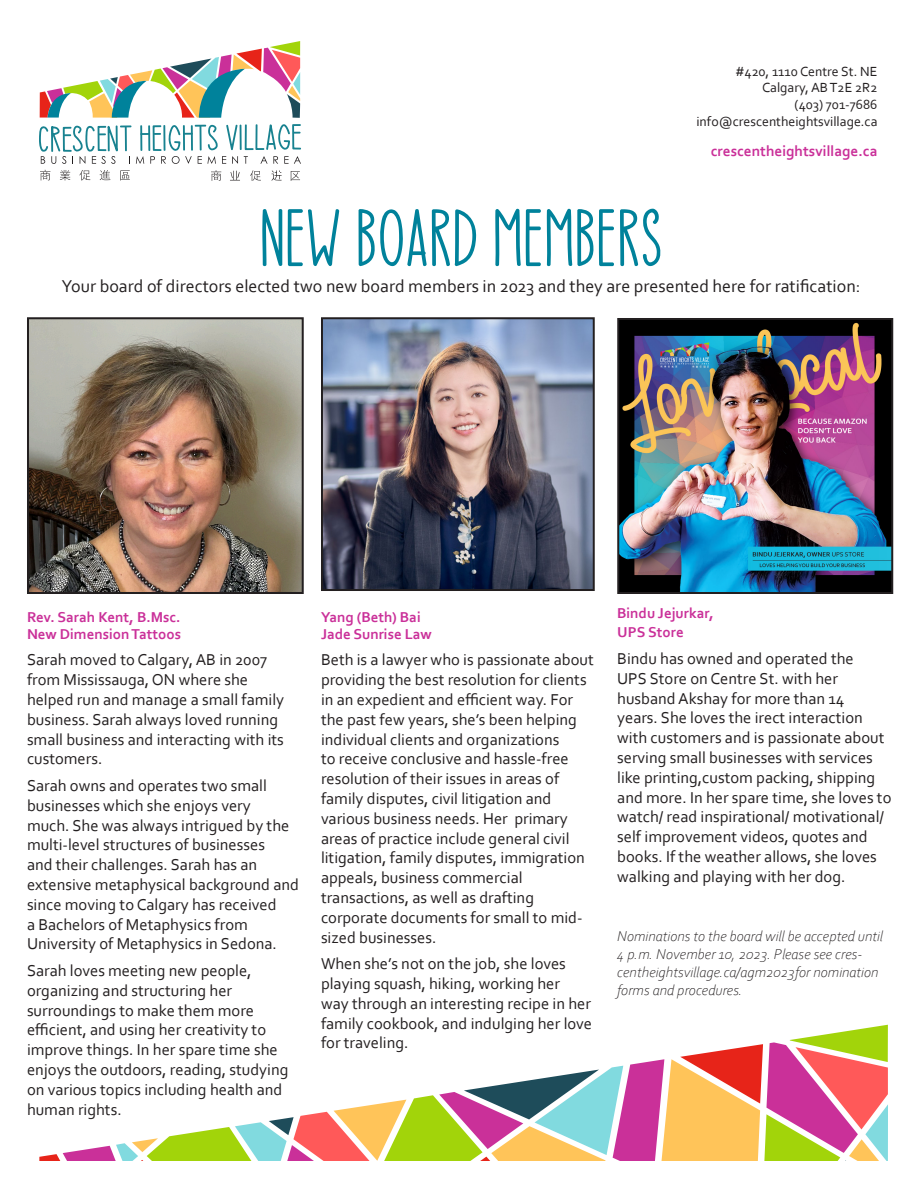
<style>
.page{position:relative;width:918px;height:1188px;background:#fff}
.page>*{position:absolute;margin:0;border:0;box-sizing:border-box;transform-origin:0 0}
.t1{font:81px "Sweet Summer";color:#00829b}
.t2{font:18px "Corbel";color:#231f20}
.t3{font:16.5px/19.8px "Corbel";color:#231f20}
.t4{font:700 15.3px "Corbel";color:#ca3099}
.t5{font:italic 300 15px/18px "Corbel";color:#231f20}
.t6{font:700 15px/16.5px "Corbel";color:#ca3099}
.t7{font:13.8px "Corbel";color:#231f20}
</style>
<div class="page">
<svg style="left:39px;top:1025px;width:849px;height:136px"></svg>
<svg style="left:39px;top:124px;width:262px;height:40px"></svg>
<svg style="left:40px;top:41px;width:260px;height:77px"></svg>
<svg style="left:40px;top:170px;width:10px;height:10px"></svg>
<svg style="left:60px;top:170px;width:10px;height:10px"></svg>
<svg style="left:79px;top:170px;width:11px;height:10px"></svg>
<svg style="left:100px;top:170px;width:11px;height:10px"></svg>
<svg style="left:120px;top:170px;width:10px;height:10px"></svg>
<svg style="left:211px;top:170px;width:10px;height:11px"></svg>
<svg style="left:291px;top:171px;width:9px;height:10px"></svg>
<svg style="left:230px;top:170px;width:52px;height:11px"></svg>
<img style="left:620px;top:321px;width:270px;height:270px">
<div style="left:617px;top:318px;width:276px;height:276px;border:2px solid #231f20"></div>
<img style="left:324px;top:320px;width:268px;height:268px">
<div style="left:321px;top:317px;width:274px;height:274px;border:2px solid #231f20"></div>
<img style="left:30px;top:320px;width:271px;height:271px">
<div style="left:27px;top:317px;width:277px;height:277px;border:2px solid #231f20"></div>
<p class="t7" style="left:735px;top:63px;width:144px">#420, 1110 Centre St. NE</p>
<p class="t7" style="left:762px;top:79px;width:117px">Calgary, AB T2E 2R2</p>
<p class="t7" style="left:795px;top:96px;width:84px">(403) 701-7686</p>
<p class="t7" style="left:696px;top:113px;width:183px">info@crescentheightsvillage.ca</p>
<p class="t4" style="left:711px;top:142px;width:168px">crescentheightsvillage.ca</p>
<p class="t1" style="left:260px;top:197px;width:405px">NEW BOARD MEMBERS</p>
<p class="t2" style="left:62px;top:275px;width:800px">Your board of directors elected two new board members in 2023 and they are presented here for ratification:</p>
<p class="t6" style="left:27px;top:609px;width:156px">Rev. Sarah Kent, B.Msc.<br>New Dimension Tattoos</p>
<p class="t3" style="left:27px;top:650px;width:259px">Sarah moved to Calgary, AB in 2007 from Mississauga, ON where she helped run and manage a small family business. Sarah always loved running small business and interacting with its customers.</p>
<p class="t3" style="left:27px;top:775px;width:274px">Sarah owns and operates two small businesses which she enjoys very<br>much. She was always intrigued by the multi-level structures of businesses<br>and their challenges. Sarah has an extensive metaphysical background and since moving to Calgary has received<br>a Bachelors of Metaphysics from University of Metaphysics in Sedona.</p>
<p class="t3" style="left:27px;top:960px;width:263px">Sarah loves meeting new people, organizing and structuring her surroundings to make them more efficient, and using her creativity to improve things. In her spare time she enjoys the outdoors, reading, studying on various topics including health and human rights.</p>
<p class="t6" style="left:321px;top:609px;width:112px">Yang (Beth) Bai<br>Jade Sunrise Law</p>
<p class="t3" style="left:321px;top:650px;width:274px">Beth is a lawyer who is passionate about providing the best resolution for clients in an expedient and efficient way. For the past few years, she’s been helping individual clients and organizations<br>to receive conclusive and hassle-free resolution of their issues in areas of family disputes, civil litigation and various business needs. Her primary areas of practice include general civil litigation, family disputes, immigration appeals, business commercial transactions, as well as drafting corporate documents for small to mid&shy;sized businesses.</p>
<p class="t3" style="left:321px;top:953px;width:273px">When she’s not on the job, she loves playing squash, hiking, working her<br>way through an interesting recipe in her family cookbook, and indulging her love for traveling.</p>
<p class="t6" style="left:617px;top:602px;width:98px;line-height:19.8px">Bindu Jejurkar,<br>UPS Store</p>
<p class="t3" style="left:617px;top:648px;width:276px">Bindu has owned and operated the<br>UPS Store on Centre St. with her husband Akshay for more than 14<br>years. She loves the irect interaction with customers and is passionate about serving small businesses with services like printing,custom packing, shipping and more. In her spare time, she loves to watch/ read inspirational/ motivational/ self improvement videos, quotes and books. If the weather allows, she loves walking and playing with her dog.</p>
<p class="t5" style="left:617px;top:926px;width:267px">Nominations to the board will be accepted until 4 p.m. November 10, 2023. Please see cres&shy;centheightsvillage.ca/agm2023for nomination forms and procedures.</p>
</div>
